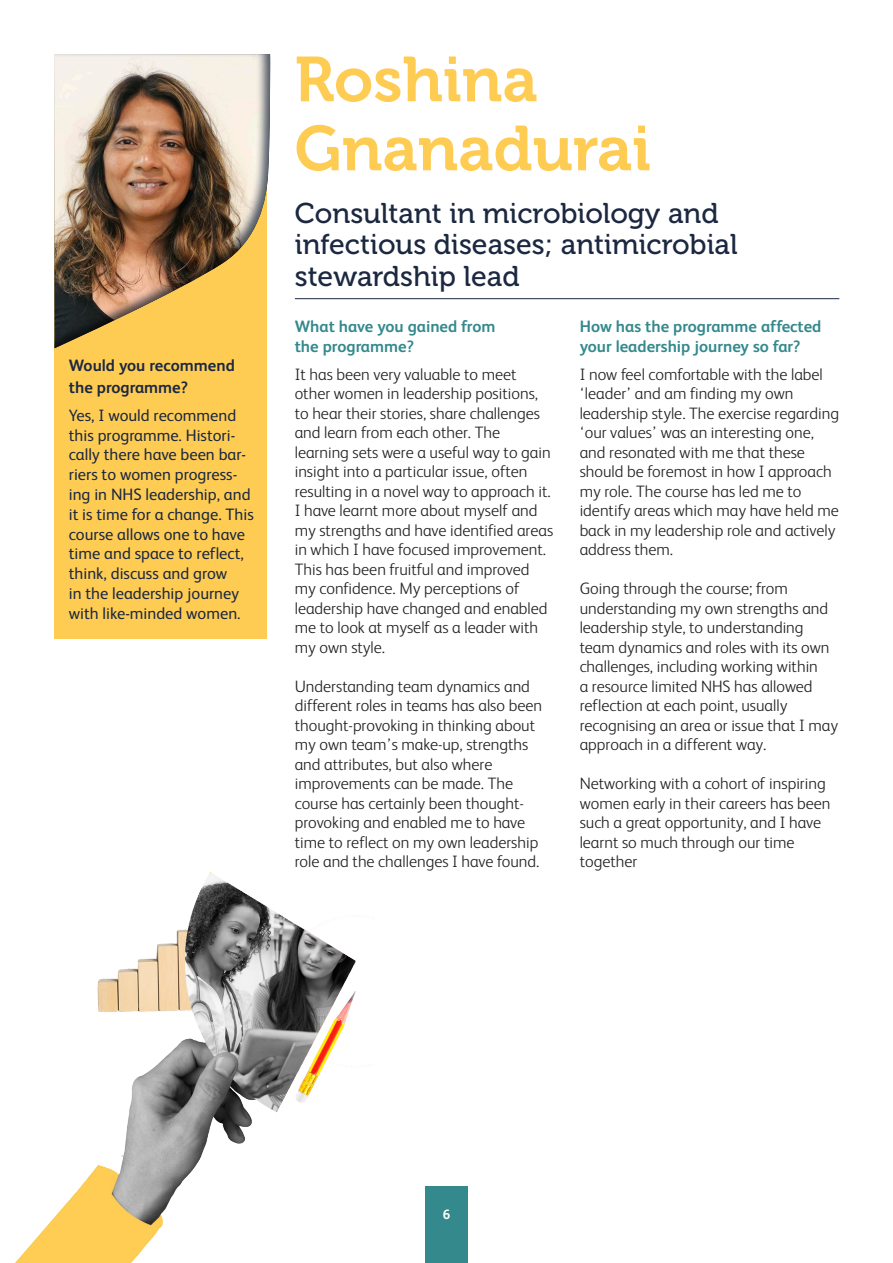
<style>
.page{position:relative;width:893px;height:1263px;background:#fff}
.page>*{position:absolute;margin:0;border:0;box-sizing:border-box;transform-origin:0 0}
.t1{font:63px "Museo 700";color:#ffcc53}
.t2{font:28.5px/31.5px "Museo 500";color:#1b2840}
.t3{font:300 16.5px/19.5px "FS Albert";color:#231f20}
.t4{font:16.5px/19.8px "FS Albert";color:#1b2840}
.t5{font:700 16.5px/19.5px "FS Albert";color:#34898c}
.t6{font:700 16.5px/21.6px "FS Albert";color:#1b2840}
.t7{font:700 13.5px "FS Albert";color:#fff}
</style>
<div class="page">
<div style="left:54px;top:58px;width:213px;height:581px;background:#ffcc53"></div>
<div style="left:52px;top:53px;width:219px;height:297px;background:#1b2840;opacity:.75"></div>
<hr style="left:295px;top:298px;width:544px;height:1px;background:#1b2840">
<img style="left:15px;top:872px;width:341px;height:391px">
<div style="left:425px;top:1186px;width:43px;height:77px;background:#34898c"></div>
<p class="t6" style="left:69px;top:354px;width:168px">Would you recommend the programme?</p>
<p class="t4" style="left:69px;top:405px;width:186px">Yes, I would recommend this programme. Histori&shy;cally there have been bar&shy;riers to women progress&shy;ing in NHS leadership, and it is time for a change. This course allows one to have time and space to reflect, think, discuss and grow<br>in the leadership journey with like-minded women.</p>
<p class="t1" style="left:295px;top:44px;width:245px">Roshina</p>
<p class="t1" style="left:295px;top:113px;width:358px">Gnanadurai</p>
<p class="t2" style="left:295px;top:197px;width:444px">Consultant in microbiology and infectious diseases; antimicrobial stewardship lead</p>
<p class="t5" style="left:295px;top:317px;width:202px">What have you gained from the programme?</p>
<p class="t3" style="left:295px;top:364px;width:258px">It has been very valuable to meet other women in leadership positions, to hear their stories, share challenges and learn from each other. The learning sets were a useful way to gain insight into a particular issue, often resulting in a novel way to approach it.</p>
<p class="t3" style="left:295px;top:501px;width:260px">I have learnt more about myself and my strengths and have identified areas in which I have focused improvement.<br>This has been fruitful and improved my confidence. My perceptions of leadership have changed and enabled me to look at myself as a leader with my own style.</p>
<p class="t3" style="left:295px;top:676px;width:249px">Understanding team dynamics and different roles in teams has also been thought-provoking in thinking about my own team’s make-up, strengths and attributes, but also where improvements can be made. The course has certainly been thought&shy;provoking and enabled me to have time to reflect on my own leadership role and the challenges I have found.</p>
<p class="t5" style="left:580px;top:317px;width:243px">How has the programme affected your leadership journey so far?</p>
<p class="t3" style="left:580px;top:364px;width:261px">I now feel comfortable with the label ‘leader’ and am finding my own leadership style. The exercise regarding ‘our values’ was an interesting one, and resonated with me that these should be foremost in how I approach my role. The course has led me to identify areas which may have held me back in my leadership role and actively address them.</p>
<p class="t3" style="left:580px;top:579px;width:260px">Going through the course; from understanding my own strengths and leadership style, to understanding team dynamics and roles with its own challenges, including working within<br>a resource limited NHS has allowed reflection at each point, usually recognising an area or issue that I may approach in a different way.</p>
<p class="t3" style="left:580px;top:774px;width:252px">Networking with a cohort of inspiring women early in their careers has been such a great opportunity, and I have learnt so much through our time together</p>
<p class="t7" style="left:443px;top:1207px;width:9px">6</p>
</div>
